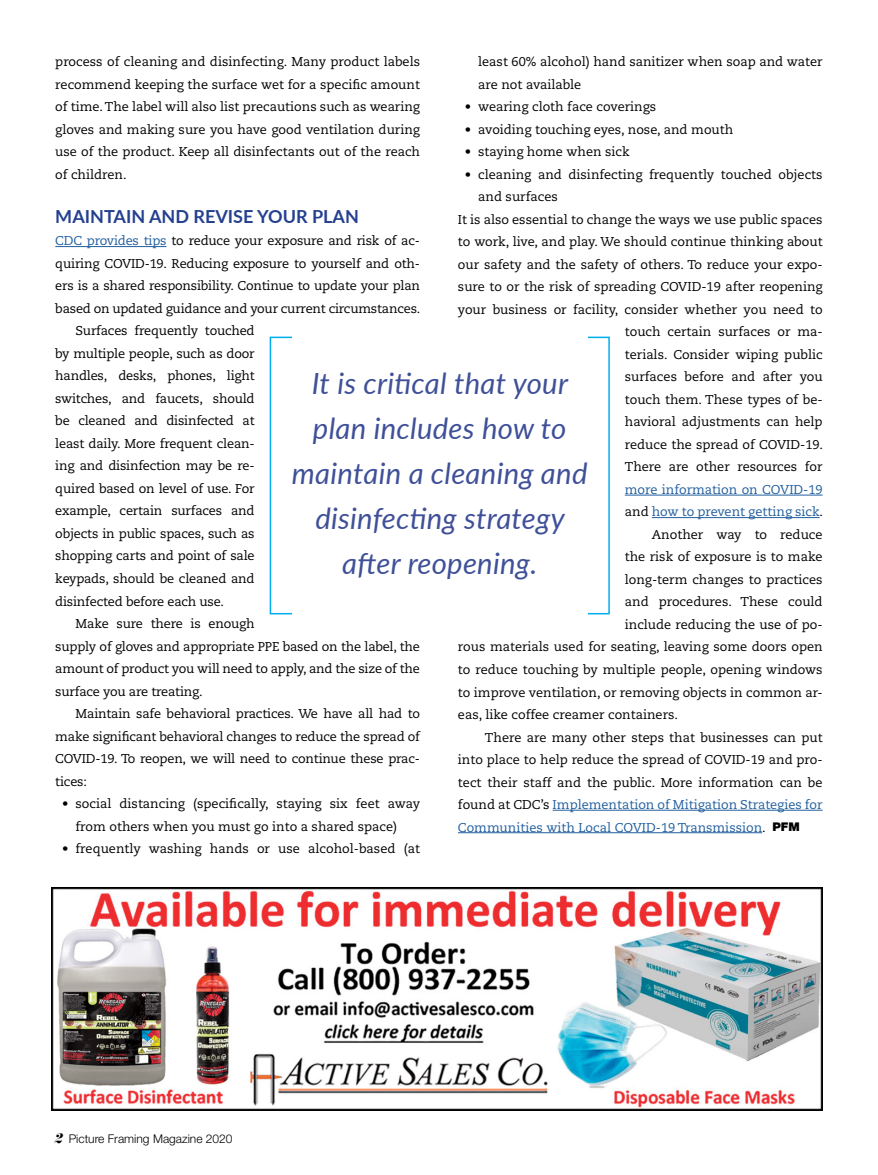
<style>
.page{position:relative;width:878px;height:1175px;background:#fff}
.page>*{position:absolute;margin:0;border:0;box-sizing:border-box;transform-origin:0 0}
.t1{font:italic 29.25px/45px "Lato";letter-spacing:.01em;color:#3f5098;text-align:center}
.t2{font:700 18px "Lato";color:#25408f}
.t3{font:12.75px/22.5px "Caecilia";color:#000}
.t4{font:12.75px "Caecilia";color:#215e9e}
.t5{font:300 12px "Helvetica Neue";color:#000}
.s1{color:#000}
.s2{font-family:"Helvetica Neue";font-weight:900;font-size:12px;color:#000}
.s3{color:#215e9e}
.s4{font-family:"Eloquent JF Pro";font-weight:400;font-style:italic}
</style>
<div class="page">
<hr style="left:55px;top:246px;width:111px;height:1px;background:#215e9e">
<hr style="left:624px;top:495px;width:198px;height:1px;background:#215e9e">
<hr style="left:651px;top:517px;width:168px;height:1px;background:#215e9e">
<hr style="left:552px;top:810px;width:270px;height:1px;background:#215e9e">
<hr style="left:458px;top:832px;width:304px;height:1px;background:#215e9e">
<div style="left:270px;top:336px;width:339px;height:278px;background:#fff;border:2px solid #00aeef"></div>
<img style="left:51px;top:887px;width:771px;height:223px">
<div style="left:292px;top:321px;width:295px;height:303px;background:#fff"></div>
<p class="t3" style="left:478px;top:51px;width:346px">least 60% alcohol) hand sanitizer when soap and water are not available</p>
<p class="t3" style="left:464px;top:96px;width:193px">• wearing cloth face coverings</p>
<p class="t3" style="left:464px;top:118px;width:270px">• avoiding touching eyes, nose, and mouth</p>
<p class="t3" style="left:464px;top:141px;width:166px">• staying home when sick</p>
<p class="t3" style="left:464px;top:163px;width:359px">• cleaning and disinfecting frequently touched objects</p>
<p class="t3" style="left:478px;top:186px;width:81px">and surfaces</p>
<p class="t3" style="left:458px;top:208px;width:366px">It is also essential to change the ways we use public spaces</p>
<p class="t3" style="left:458px;top:231px;width:366px">to work, live, and play. We should continue thinking about</p>
<p class="t3" style="left:458px;top:253px;width:366px">our safety and the safety of others. To reduce your expo-</p>
<p class="t3" style="left:458px;top:276px;width:366px">sure to or the risk of spreading COVID-19 after reopening</p>
<p class="t3" style="left:458px;top:298px;width:366px">your business or facility, consider whether you need to</p>
<p class="t3" style="left:624px;top:321px;width:199px">touch certain surfaces or ma-</p>
<p class="t3" style="left:624px;top:343px;width:199px">terials. Consider wiping public</p>
<p class="t3" style="left:624px;top:366px;width:199px">surfaces before and after you</p>
<p class="t3" style="left:624px;top:388px;width:199px">touch them. These types of be-</p>
<p class="t3" style="left:624px;top:411px;width:199px">havioral adjustments can help</p>
<p class="t3" style="left:624px;top:433px;width:200px">reduce the spread of COVID-19.</p>
<p class="t3" style="left:624px;top:456px;width:199px">There are other resources for</p>
<p class="t4" style="left:624px;top:482px;width:199px">more information on COVID-19</p>
<p class="t4" style="left:624px;top:504px;width:200px"><span class="s1">and</span> how to prevent getting sick<span class="s1">.</span></p>
<p class="t3" style="left:651px;top:523px;width:172px">Another way to reduce</p>
<p class="t3" style="left:624px;top:546px;width:199px">the risk of exposure is to make</p>
<p class="t3" style="left:624px;top:568px;width:199px">long-term changes to practices</p>
<p class="t3" style="left:624px;top:591px;width:199px">and procedures. These could</p>
<p class="t3" style="left:624px;top:613px;width:199px">include reducing the use of po-</p>
<p class="t3" style="left:458px;top:636px;width:366px">rous materials used for seating, leaving some doors open</p>
<p class="t3" style="left:458px;top:658px;width:366px">to reduce touching by multiple people, opening windows</p>
<p class="t3" style="left:458px;top:681px;width:366px">to improve ventilation, or removing objects in common ar-</p>
<p class="t3" style="left:458px;top:703px;width:221px">eas, like coffee creamer containers.</p>
<p class="t3" style="left:485px;top:726px;width:339px">There are many other steps that businesses can put</p>
<p class="t3" style="left:458px;top:748px;width:366px">into place to help reduce the spread of COVID-19 and pro-</p>
<p class="t3" style="left:458px;top:771px;width:366px">tect their staff and the public. More information can be</p>
<p class="t4" style="left:458px;top:797px;width:366px"><span class="s1">found at CDC’s</span> Implementation of Mitigation Strategies for</p>
<p class="t4" style="left:458px;top:819px;width:343px">Communities with Local COVID-19 Transmission<span class="s1">.</span> <span class="s2">PFM</span></p>
<p class="t3" style="left:55px;top:51px;width:366px;text-align:justify">process of cleaning and disinfecting. Many product labels recommend keeping the surface wet for a specific amount of time. The label will also list precautions such as wearing gloves and making sure you have good ventilation during use of the product. Keep all disinfectants out of the reach of children.</p>
<h2 class="t2" style="left:55px;top:203px;width:305px">MAINTAIN AND REVISE YOUR PLAN</h2>
<p class="t3" style="left:55px;top:230px;width:366px"><span class="s3">CDC provides tips</span> to reduce your exposure and risk of ac-</p>
<p class="t3" style="left:55px;top:252px;width:366px">quiring COVID-19. Reducing exposure to yourself and oth-</p>
<p class="t3" style="left:55px;top:275px;width:366px">ers is a shared responsibility. Continue to update your plan</p>
<p class="t3" style="left:55px;top:297px;width:366px">based on updated guidance and your current circumstances.</p>
<p class="t3" style="left:76px;top:320px;width:180px">Surfaces frequently touched</p>
<p class="t3" style="left:55px;top:342px;width:201px">by multiple people, such as door</p>
<p class="t3" style="left:55px;top:365px;width:201px">handles, desks, phones, light</p>
<p class="t3" style="left:55px;top:387px;width:201px">switches, and faucets, should</p>
<p class="t3" style="left:55px;top:410px;width:201px">be cleaned and disinfected at</p>
<p class="t3" style="left:55px;top:432px;width:201px">least daily. More frequent clean-</p>
<p class="t3" style="left:55px;top:455px;width:201px">ing and disinfection may be re-</p>
<p class="t3" style="left:55px;top:477px;width:201px">quired based on level of use. For</p>
<p class="t3" style="left:55px;top:500px;width:201px">example, certain surfaces and</p>
<p class="t3" style="left:55px;top:522px;width:201px">objects in public spaces, such as</p>
<p class="t3" style="left:55px;top:545px;width:201px">shopping carts and point of sale</p>
<p class="t3" style="left:55px;top:567px;width:201px">keypads, should be cleaned and</p>
<p class="t3" style="left:55px;top:590px;width:170px">disinfected before each use.</p>
<p class="t3" style="left:76px;top:612px;width:180px">Make sure there is enough</p>
<p class="t3" style="left:55px;top:635px;width:366px">supply of gloves and appropriate PPE based on the label, the</p>
<p class="t3" style="left:55px;top:657px;width:366px">amount of product you will need to apply, and the size of the</p>
<p class="t3" style="left:55px;top:680px;width:149px">surface you are treating.</p>
<p class="t3" style="left:76px;top:702px;width:346px">Maintain safe behavioral practices. We have all had to</p>
<p class="t3" style="left:55px;top:725px;width:366px">make significant behavioral changes to reduce the spread of</p>
<p class="t3" style="left:55px;top:747px;width:366px">COVID-19. To reopen, we will need to continue these prac-</p>
<p class="t3" style="left:55px;top:770px;width:33px">tices:</p>
<p class="t3" style="left:76px;top:792px;width:346px;text-indent:-14px">• social distancing (specifically, staying six feet away from others when you must go into a shared space)</p>
<p class="t3" style="left:62px;top:837px;width:359px">• frequently washing hands or use alcohol-based (at</p>
<h1 class="t1" style="left:292px;top:360px;width:297px">It is critical that your plan includes how to maintain a cleaning and disinfecting strategy after reopening.</h1>
<p class="t5" style="left:54px;top:1131px;width:180px"><span class="s4">2</span> Picture Framing Magazine 2020</p>
</div>
